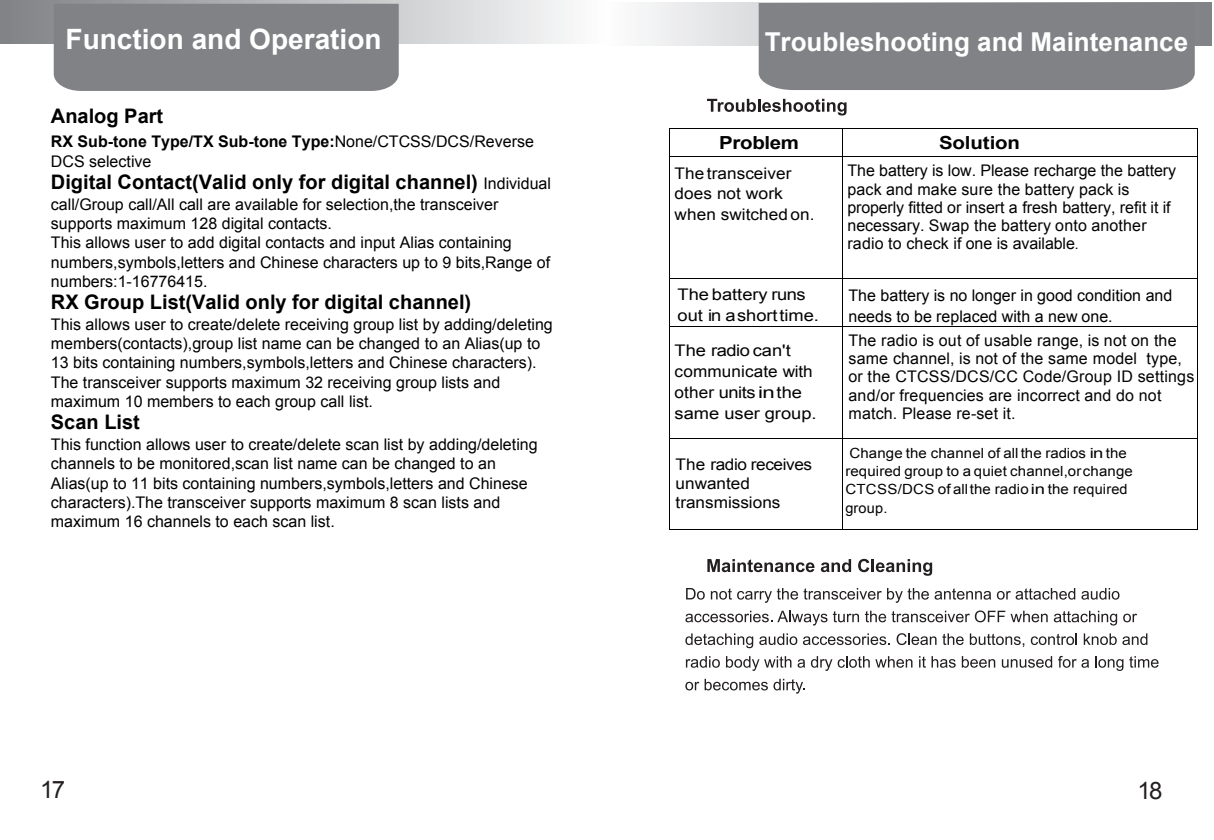
<style>
.page{position:relative;width:1214px;height:840px;background:#fff}
.page>*{position:absolute;margin:0;border:0;box-sizing:border-box;transform-origin:0 0}
.t1{font:700 28px "Arial";color:#fff}
.t2{font:700 26px "Arial";color:#fff}
.t3{font:24px "Arial";color:#231f20}
.t4{font:700 20px "Arial";color:#000}
.t5{font:700 18px "Arial";letter-spacing:-.005em;color:#030303;scale:1.14 1}
.t6{font:16px/19.2px "Arial";color:#000}
.t7{font:16px/18.2px "Arial";letter-spacing:.005em;color:#030303}
.t8{font:16px/21px "Arial";letter-spacing:.005em;color:#030303;scale:1.14 1}
.t9{font:16px/20.6px "Arial";letter-spacing:.005em;color:#030303;scale:1.07 1}
.t10{font:14px/18.2px "Arial";letter-spacing:.01em;color:#030303;scale:1.07 1}
.s1{font-weight:700}
.s2{font-weight:400;font-size:16px}
.s3{font-size:14px}
</style>
<div class="page">
<div style="left:0;top:0;width:606px;height:43px;background:linear-gradient(to right,#7e8084,#fafafc)"></div>
<svg style="left:604px;top:2px;width:607px;height:43px"></svg>
<div style="left:54px;top:4px;width:344px;height:87px;background:#808285"></div>
<div style="left:758px;top:3px;width:436px;height:87px;background:#808285"></div>
<svg style="left:707px;top:559px;width:107px;height:13px"></svg>
<svg style="left:820px;top:559px;width:31px;height:13px"></svg>
<svg style="left:858px;top:558px;width:74px;height:17px"></svg>
<svg style="left:686px;top:588px;width:18px;height:11px"></svg>
<svg style="left:710px;top:588px;width:21px;height:11px"></svg>
<svg style="left:737px;top:588px;width:191px;height:14px"></svg>
<svg style="left:934px;top:588px;width:141px;height:11px"></svg>
<svg style="left:1081px;top:588px;width:38px;height:11px"></svg>
<svg style="left:685px;top:610px;width:362px;height:15px"></svg>
<svg style="left:1053px;top:610px;width:63px;height:15px"></svg>
<svg style="left:1123px;top:613px;width:13px;height:9px"></svg>
<svg style="left:685px;top:633px;width:68px;height:15px"></svg>
<svg style="left:759px;top:633px;width:130px;height:11px"></svg>
<svg style="left:896px;top:633px;width:40px;height:11px"></svg>
<svg style="left:942px;top:633px;width:21px;height:11px"></svg>
<svg style="left:969px;top:633px;width:55px;height:13px"></svg>
<svg style="left:1030px;top:633px;width:46px;height:11px"></svg>
<svg style="left:1083px;top:633px;width:33px;height:11px"></svg>
<svg style="left:1122px;top:633px;width:25px;height:11px"></svg>
<svg style="left:685px;top:656px;width:34px;height:11px"></svg>
<svg style="left:726px;top:656px;width:65px;height:14px"></svg>
<svg style="left:797px;top:656px;width:72px;height:14px"></svg>
<svg style="left:875px;top:656px;width:37px;height:11px"></svg>
<svg style="left:919px;top:656px;width:6px;height:11px"></svg>
<svg style="left:931px;top:656px;width:24px;height:11px"></svg>
<svg style="left:961px;top:656px;width:34px;height:11px"></svg>
<svg style="left:1001px;top:655px;width:87px;height:12px"></svg>
<svg style="left:1095px;top:656px;width:28px;height:14px"></svg>
<svg style="left:1129px;top:656px;width:29px;height:11px"></svg>
<svg style="left:685px;top:678px;width:82px;height:12px"></svg>
<svg style="left:773px;top:678px;width:32px;height:15px"></svg>
<svg style="left:707px;top:99px;width:139px;height:16px"></svg>
<hr style="left:669px;top:128px;width:173px;height:1px;background:#000">
<hr style="left:843px;top:128px;width:354px;height:1px;background:#000">
<svg style="left:669px;top:129px;width:1px;height:27px"></svg>
<hr style="left:669px;top:156px;width:173px;height:1px;background:#000">
<svg style="left:842px;top:128px;width:1px;height:28px"></svg>
<hr style="left:843px;top:156px;width:354px;height:1px;background:#000">
<svg style="left:1197px;top:128px;width:1px;height:28px"></svg>
<hr style="left:669px;top:156px;width:1px;height:122px;background:#000">
<hr style="left:842px;top:156px;width:1px;height:122px;background:#000">
<hr style="left:1197px;top:156px;width:1px;height:122px;background:#000">
<hr style="left:669px;top:278px;width:173px;height:1px;background:#000">
<hr style="left:843px;top:278px;width:354px;height:1px;background:#000">
<hr style="left:669px;top:278px;width:1px;height:48px;background:#000">
<hr style="left:842px;top:278px;width:1px;height:48px;background:#000">
<hr style="left:1197px;top:278px;width:1px;height:48px;background:#000">
<hr style="left:669px;top:326px;width:173px;height:1px;background:#000">
<hr style="left:843px;top:326px;width:354px;height:1px;background:#000">
<hr style="left:669px;top:327px;width:1px;height:111px;background:#000">
<hr style="left:842px;top:327px;width:1px;height:111px;background:#000">
<hr style="left:1197px;top:327px;width:1px;height:111px;background:#000">
<hr style="left:669px;top:438px;width:173px;height:1px;background:#000">
<hr style="left:843px;top:438px;width:354px;height:1px;background:#000">
<hr style="left:669px;top:439px;width:1px;height:89px;background:#000">
<hr style="left:669px;top:528px;width:173px;height:1px;background:#000">
<hr style="left:842px;top:439px;width:1px;height:89px;background:#000">
<hr style="left:843px;top:528px;width:354px;height:1px;background:#000">
<hr style="left:1197px;top:439px;width:1px;height:89px;background:#000">
<h1 class="t1" style="left:66px;top:21px;width:317px">Function and Operation</h1>
<p class="t4" style="left:51px;top:103px;width:114px">Analog Part</p>
<p class="t6" style="left:51px;top:132px;width:484px"><span class="s1">RX Sub-tone Type/TX Sub-tone Type:</span>None/CTCSS/DCS/Reverse<br>DCS selective</p>
<p class="t4" style="left:51px;top:168px;width:501px">Digital Contact(Valid only for digital channel) <span class="s2">Individual</span></p>
<p class="t6" style="left:51px;top:195px;width:500px">call/Group call/All call are available for selection,the transceiver supports maximum 128 digital contacts.<br>This allows user to add digital contacts and input Alias containing numbers,symbols,letters and Chinese characters up to 9 bits,Range of numbers:1-16776415.</p>
<p class="t4" style="left:51px;top:288px;width:422px">RX Group List(Valid only for digital channel)</p>
<p class="t6" style="left:51px;top:315px;width:503px">This allows user to create/delete receiving group list by adding/deleting members(contacts),group list name can be changed to an Alias(up to 13 bits containing numbers,symbols,letters and Chinese characters).<br>The transceiver supports maximum 32 receiving group lists and maximum 10 members to each group call list.</p>
<p class="t4" style="left:51px;top:408px;width:90px">Scan List</p>
<p class="t6" style="left:51px;top:435px;width:488px">This function allows user to create/delete scan list by adding/deleting channels to be monitored,scan list name can be changed to an Alias(up to 11 bits containing numbers,symbols,letters and Chinese characters).The transceiver supports maximum 8 scan lists and maximum 16 channels to each scan list.</p>
<h2 class="t2" style="left:764px;top:24px;width:425px">Troubleshooting and Maintenance</h2>
<p class="t5" style="left:719px;top:131px;width:71px">Problem</p>
<p class="t5" style="left:938px;top:131px;width:73px">Solution</p>
<p class="t9" style="left:674px;top:163px;width:132px">The transceiver does not work when switched on.</p>
<p class="t7" style="left:847px;top:162px;width:330px">The battery is low. Please recharge the battery pack and make sure the battery pack is properly fitted or insert a fresh battery, refit it if necessary. Swap the battery onto another radio to check if one is available<span class="s3">.</span></p>
<p class="t8" style="left:677px;top:284px;width:126px">The battery runs out in a shorttime.</p>
<p class="t6" style="left:848px;top:285px;width:325px;line-height:20.6px">The battery is no longer in good condition and needs to be replaced with a new one.</p>
<p class="t8" style="left:674px;top:339px;width:126px">The radio can't communicate with other units inthe same user group.</p>
<p class="t7" style="left:848px;top:331px;width:347px">The radio is out of usable range, is not on the same channel, is not of the same model type, or the CTCSS/DCS/CC Code/Group ID settings and/or frequencies are incorrect and do not match. Please re-set it.</p>
<p class="t9" style="left:675px;top:454px;width:129px;line-height:19.2px">The radio receives unwanted transmissions</p>
<p class="t10" style="left:845px;top:444px;width:270px">Change the channel of all the radios inthe required group to a quiet channel,orchange CTCSS/DCS of all the radio in the required group.</p>
<h3 class="t3" style="left:40px;top:773px;width:26px">17</h3>
<h3 class="t3" style="left:1137px;top:774px;width:26px">18</h3>
</div>
